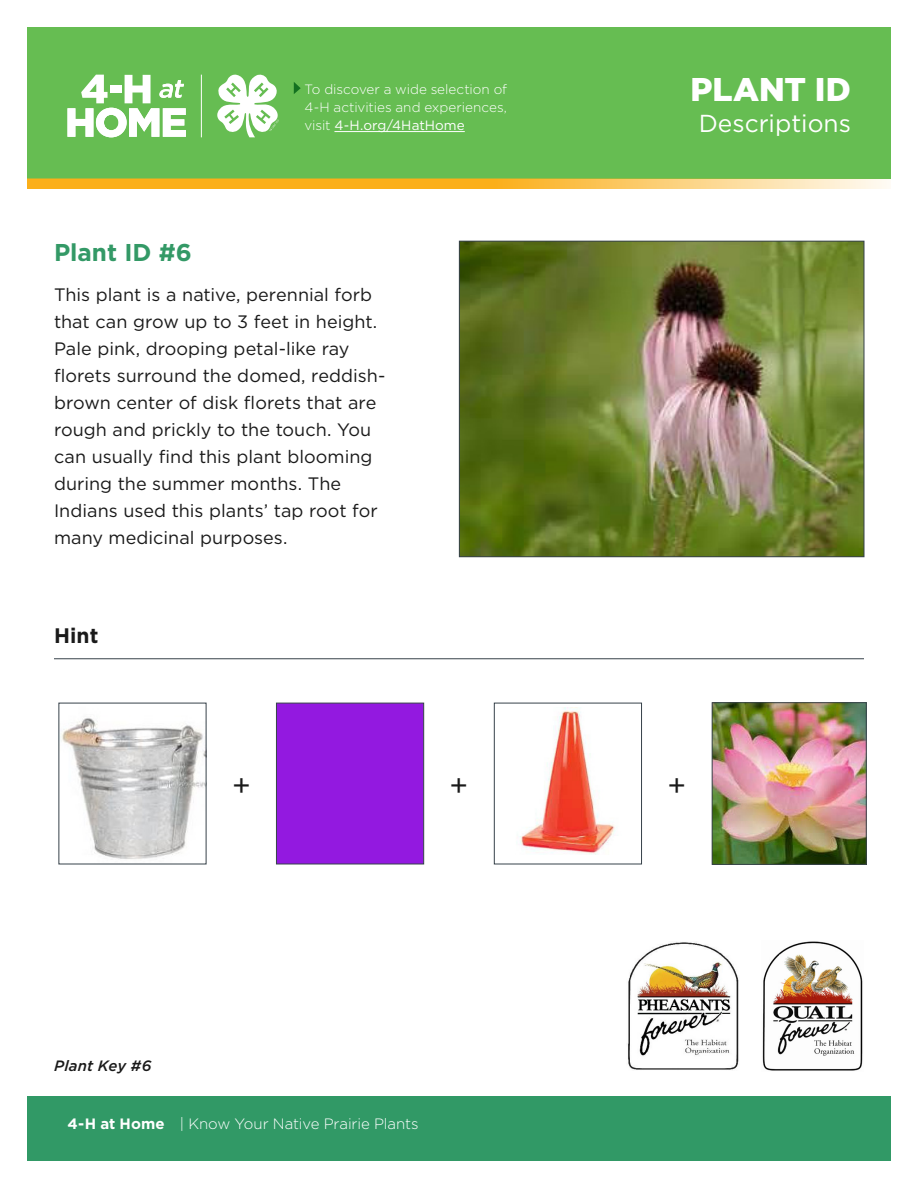
<style>
.page{position:relative;width:918px;height:1188px;background:#fff}
.page>*{position:absolute;margin:0;border:0;box-sizing:border-box;transform-origin:0 0}
.t1{font:900 32.7px "Gotham";color:#fff}
.t2{font:30px "Gotham";color:#1a1a1a}
.t3{font:24.6px "Gotham";color:#fff}
.t4{font:700 24.3px "Gotham";color:#396}
.t5{font:700 21px "Gotham";color:#1a1a1a}
.t6{font:18px/27px "Gotham";color:#1a1a1a}
.t7{font:300 15px "Gotham";letter-spacing:-.005em;color:#fff}
.t8{font:italic 500 15px "Gotham";letter-spacing:.01em;color:#1a1a1a}
.t9{font:300 13.5px/18px "Gotham";color:#fff;text-align:justify}
.s1{font-weight:400}
.s2{font-weight:700}
</style>
<div class="page">
<div style="left:0;top:1096px;width:918px;height:68px;background:#319966"></div>
<div style="left:0;top:25px;width:904px;height:153px;background:#66bd52"></div>
<svg style="left:28px;top:178px;width:862px;height:11px;fill:#fbb01f"></svg>
<hr style="left:334px;top:131px;width:131px;height:1px;background:#fff">
<svg style="left:294px;top:82px;width:7px;height:12px"></svg>
<hr style="left:201px;top:75px;width:1px;height:62px;background:#fff">
<svg style="left:217px;top:74px;width:62px;height:63px"></svg>
<svg style="left:68px;top:75px;width:118px;height:62px"></svg>
<div style="left:0;top:0;width:918px;height:1188px;border:27px solid #fff"></div>
<img style="left:628px;top:942px;width:111px;height:128px">
<img style="left:762px;top:941px;width:101px;height:130px">
<hr style="left:54px;top:658px;width:810px;height:1px;background:#37424a">
<img style="left:461px;top:243px;width:401px;height:312px">
<div style="left:459px;top:241px;width:405px;height:316px;border:1px solid #37424a"></div>
<div style="left:276px;top:703px;width:148px;height:161px;background:#9319e0;border:1px solid #37424a"></div>
<img style="left:60px;top:718px;width:144px;height:141px">
<img style="left:519px;top:707px;width:97px;height:148px">
<div style="left:494px;top:703px;width:148px;height:161px;border:1px solid #37424a"></div>
<img style="left:714px;top:704px;width:151px;height:159px">
<div style="left:712px;top:702px;width:155px;height:163px;border:1px solid #37424a"></div>
<p class="t9" style="left:304px;top:80px;width:204px">To discover a wide selection of 4-H activities and experiences, visit <span class="s1">4-H.org/4HatHome</span></p>
<h1 class="t1" style="left:691px;top:67px;width:162px">PLANT ID</h1>
<h3 class="t3" style="left:699px;top:107px;width:154px">Descriptions</h3>
<h3 class="t4" style="left:54px;top:236px;width:140px">Plant ID #6</h3>
<p class="t6" style="left:54px;top:281px;width:333px">This plant is a native, perennial forb that can grow up to 3 feet in height.<br>Pale pink, drooping petal-like ray florets surround the domed, reddish&shy;brown center of disk florets that are rough and prickly to the touch. You can usually find this plant blooming during the summer months. The Indians used this plants’ tap root for many medicinal purposes.</p>
<p class="t5" style="left:54px;top:622px;width:46px">Hint</p>
<h2 class="t2" style="left:232px;top:766px;width:20px">+</h2>
<h2 class="t2" style="left:450px;top:766px;width:20px">+</h2>
<h2 class="t2" style="left:667px;top:766px;width:20px">+</h2>
<p class="t8" style="left:54px;top:1056px;width:99px">Plant Key #6</p>
<p class="t7" style="left:68px;top:1115px;width:353px"><span class="s2">4-H at Home</span> | Know Your Native Prairie Plants</p>
</div>
